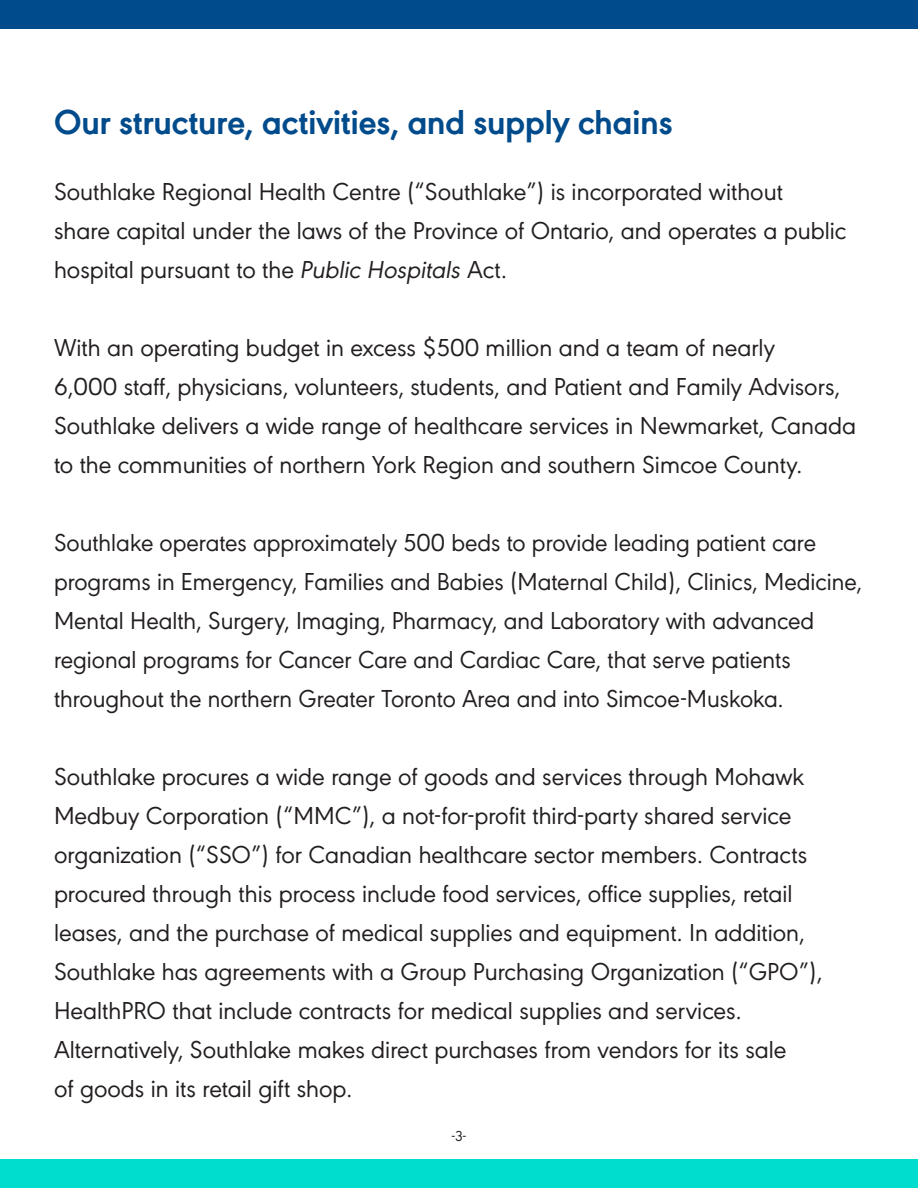
<style>
.page{position:relative;width:918px;height:1188px;background:#fff}
.page>*{position:absolute;margin:0;border:0;box-sizing:border-box;transform-origin:0 0}
.t1{font:700 36px "URW Geometric";color:#004b8b}
.t2{font:25.5px/39px "URW Geometric";color:#231f20}
.t3{font:15px "URW Geometric";color:#231f20}
.s1{font-style:italic}
</style>
<div class="page">
<div style="left:0;top:0;width:918px;height:28px;background:#004b8b"></div>
<div style="left:0;top:1160px;width:918px;height:28px;background:#00dccd"></div>
<p class="t1" style="left:54px;top:94px;width:620px">Our structure, activities, and supply chains</p>
<p class="t2" style="left:54px;top:170px;width:794px">Southlake Regional Health Centre (“Southlake”) is incorporated without<br>share capital under the laws of the Province of Ontario, and operates a public hospital pursuant to the <span class="s1">Public Hospitals</span> Act.</p>
<p class="t2" style="left:54px;top:326px;width:804px">With an operating budget in excess $500 million and a team of nearly<br>6,000 staff, physicians, volunteers, students, and Patient and Family Advisors, Southlake delivers a wide range of healthcare services in Newmarket, Canada to the communities of northern York Region and southern Simcoe County.</p>
<p class="t2" style="left:54px;top:521px;width:810px">Southlake operates approximately 500 beds to provide leading patient care programs in Emergency, Families and Babies (Maternal Child), Clinics, Medicine, Mental Health, Surgery, Imaging, Pharmacy, and Laboratory with advanced regional programs for Cancer Care and Cardiac Care, that serve patients throughout the northern Greater Toronto Area and into Simcoe-Muskoka.</p>
<p class="t2" style="left:54px;top:755px;width:770px">Southlake procures a wide range of goods and services through Mohawk Medbuy Corporation (“MMC”), a not-for-profit third-party shared service organization (“SSO”) for Canadian healthcare sector members. Contracts procured through this process include food services, office supplies, retail leases, and the purchase of medical supplies and equipment. In addition, Southlake has agreements with a Group Purchasing Organization (“GPO”), HealthPRO that include contracts for medical supplies and services.<br>Alternatively, Southlake makes direct purchases from vendors for its sale<br>of goods in its retail gift shop.</p>
<p class="t3" style="left:452px;top:1125px;width:16px">-3-</p>
</div>
